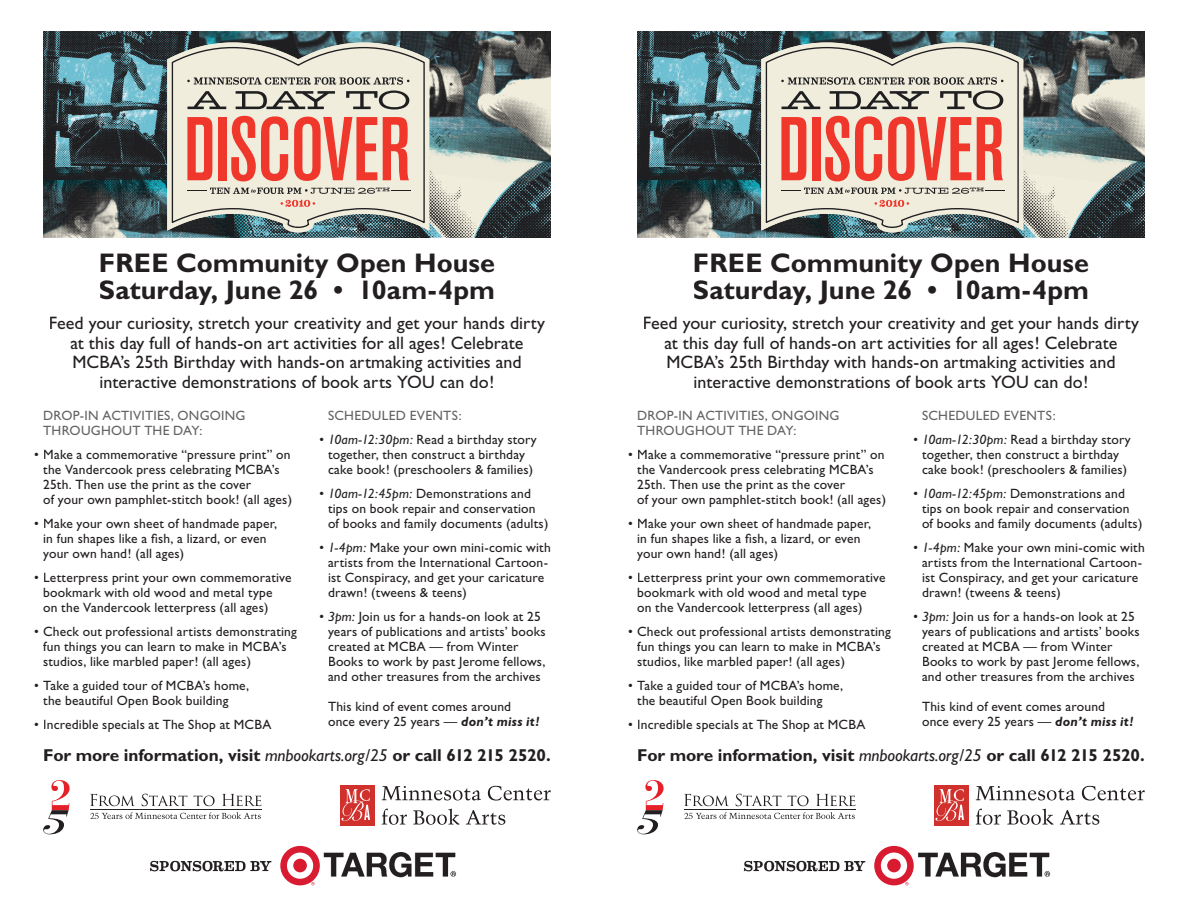
<style>
.page{position:relative;width:1188px;height:918px;background:#fff}
.page>*{position:absolute;margin:0;border:0;box-sizing:border-box;transform-origin:0 0}
.t1{font:700 27px/27px "Gill Sans";color:#231f20}
.t2{font:18px/19.5px "Gill Sans";color:#231f20;text-align:center}
.t3{font:700 17.25px "Gill Sans";letter-spacing:-.005em;color:#231f20}
.t4{font:13.5px/15px "Gill Sans";letter-spacing:.015em;color:#231f20}
.t5{font:13.5px/15px "Gill Sans";letter-spacing:.02em;color:#636366}
.s1{font-style:italic}
.s2{font-weight:700;font-style:italic}
.s3{font-weight:400;font-style:italic}
</style>
<div class="page">
<svg style="left:43px;top:31px;width:508px;height:207px;background:#938d89"></svg>
<img style="left:323px;top:852px;width:133px;height:26px">
<svg style="left:43px;top:780px;width:27px;height:54px"></svg>
<hr style="left:90px;top:810px;width:172px;height:1px;background:#231f20">
<svg style="left:90px;top:812px;width:171px;height:7px"></svg>
<svg style="left:90px;top:794px;width:171px;height:12px"></svg>
<svg style="left:382px;top:786px;width:169px;height:15px"></svg>
<svg style="left:382px;top:809px;width:123px;height:16px"></svg>
<div style="left:340px;top:785px;width:34px;height:40px;background:#d0312d"></div>
<svg style="left:341px;top:789px;width:29px;height:32px"></svg>
<img style="left:918px;top:852px;width:133px;height:26px">
<svg style="left:637px;top:31px;width:508px;height:207px;background:#938d89"></svg>
<svg style="left:976px;top:786px;width:169px;height:15px"></svg>
<svg style="left:976px;top:809px;width:123px;height:16px"></svg>
<div style="left:934px;top:785px;width:34px;height:40px;background:#d0312d"></div>
<svg style="left:935px;top:789px;width:29px;height:32px"></svg>
<svg style="left:637px;top:780px;width:27px;height:54px"></svg>
<hr style="left:684px;top:810px;width:172px;height:1px;background:#231f20">
<svg style="left:684px;top:812px;width:171px;height:7px"></svg>
<svg style="left:684px;top:794px;width:171px;height:12px"></svg>
<svg style="left:280px;top:846px;width:40px;height:39px"></svg>
<img style="left:149px;top:860px;width:123px;height:12px">
<svg style="left:874px;top:846px;width:40px;height:39px"></svg>
<img style="left:743px;top:860px;width:123px;height:12px">
<h1 class="t1" style="left:99px;top:249px;width:398px">FREE Community Open House<br>Saturday, June 26 • 10am-4pm</h1>
<p class="t2" style="left:49px;top:313px;width:498px">Feed your curiosity, stretch your creativity and get your hands dirty at this day full of hands-on art activities for all ages! Celebrate MCBA’s 25th Birthday with hands-on artmaking activities and interactive demonstrations of book arts YOU can do!</p>
<p class="t5" style="left:43px;top:408px;width:204px">DROP-IN ACTIVITIES, ONGOING<br>THROUGHOUT THE DAY:</p>
<p class="t4" style="left:43px;top:447px;width:250px;text-indent:-9px">• Make a commemorative “pressure print” on the Vandercook press celebrating MCBA’s 25th. Then use the print as the cover<br>of your own pamphlet-stitch book! (all ages)</p>
<p class="t4" style="left:43px;top:516px;width:235px;text-indent:-9px">• Make your own sheet of handmade paper, in fun shapes like a fish, a lizard, or even your own hand! (all ages)</p>
<p class="t4" style="left:43px;top:570px;width:250px;text-indent:-9px">• Letterpress print your own commemorative bookmark with old wood and metal type<br>on the Vandercook letterpress (all ages)</p>
<p class="t4" style="left:43px;top:624px;width:255px;text-indent:-9px">• Check out professional artists demonstrating fun things you can learn to make in MCBA’s studios, like marbled paper! (all ages)</p>
<p class="t4" style="left:43px;top:678px;width:207px;text-indent:-9px">• Take a guided tour of MCBA’s home, the beautiful Open Book building</p>
<p class="t4" style="left:34px;top:717px;width:239px">• Incredible specials at The Shop at MCBA</p>
<p class="t5" style="left:328px;top:408px;width:135px">SCHEDULED EVENTS:</p>
<p class="t4" style="left:319px;top:432px;width:219px;text-align:center"><span class="s1">• 10am-12:30pm:</span> Read a birthday story together, then construct a birthday cake book! (preschoolers &amp; families)</p>
<p class="t4" style="left:328px;top:486px;width:222px;text-indent:-9px"><span class="s1">• 10am-12:45pm:</span> Demonstrations and tips on book repair and conservation of books and family documents (adults)</p>
<p class="t4" style="left:328px;top:540px;width:224px;text-indent:-9px"><span class="s1">• 1-4pm:</span> Make your own mini-comic with artists from the International Cartoon&shy;ist Conspiracy, and get your caricature drawn! (tweens &amp; teens)</p>
<p class="t4" style="left:328px;top:609px;width:219px;text-indent:-9px"><span class="s1">• 3pm:</span> Join us for a hands-on look at 25 years of publications and artists’ books created at MCBA — from Winter Books to work by past Jerome fellows, and other treasures from the archives</p>
<p class="t4" style="left:328px;top:699px;width:213px">This kind of event comes around once every 25 years — <span class="s2">don’t miss it!</span></p>
<p class="t3" style="left:43px;top:745px;width:509px">For more information, visit <span class="s3">mnbookarts.org/25</span> or call 612 215 2520.</p>
<h1 class="t1" style="left:693px;top:249px;width:398px">FREE Community Open House<br>Saturday, June 26 • 10am-4pm</h1>
<p class="t2" style="left:643px;top:313px;width:498px">Feed your curiosity, stretch your creativity and get your hands dirty at this day full of hands-on art activities for all ages! Celebrate MCBA’s 25th Birthday with hands-on artmaking activities and interactive demonstrations of book arts YOU can do!</p>
<p class="t5" style="left:637px;top:408px;width:204px">DROP-IN ACTIVITIES, ONGOING<br>THROUGHOUT THE DAY:</p>
<p class="t4" style="left:637px;top:447px;width:250px;text-indent:-9px">• Make a commemorative “pressure print” on the Vandercook press celebrating MCBA’s 25th. Then use the print as the cover<br>of your own pamphlet-stitch book! (all ages)</p>
<p class="t4" style="left:637px;top:516px;width:235px;text-indent:-9px">• Make your own sheet of handmade paper, in fun shapes like a fish, a lizard, or even your own hand! (all ages)</p>
<p class="t4" style="left:637px;top:570px;width:250px;text-indent:-9px">• Letterpress print your own commemorative bookmark with old wood and metal type<br>on the Vandercook letterpress (all ages)</p>
<p class="t4" style="left:637px;top:624px;width:255px;text-indent:-9px">• Check out professional artists demonstrating fun things you can learn to make in MCBA’s studios, like marbled paper! (all ages)</p>
<p class="t4" style="left:637px;top:678px;width:207px;text-indent:-9px">• Take a guided tour of MCBA’s home, the beautiful Open Book building</p>
<p class="t4" style="left:628px;top:717px;width:239px">• Incredible specials at The Shop at MCBA</p>
<p class="t5" style="left:922px;top:408px;width:135px">SCHEDULED EVENTS:</p>
<p class="t4" style="left:913px;top:432px;width:219px;text-align:center"><span class="s1">• 10am-12:30pm:</span> Read a birthday story together, then construct a birthday cake book! (preschoolers &amp; families)</p>
<p class="t4" style="left:922px;top:486px;width:222px;text-indent:-9px"><span class="s1">• 10am-12:45pm:</span> Demonstrations and tips on book repair and conservation of books and family documents (adults)</p>
<p class="t4" style="left:922px;top:540px;width:224px;text-indent:-9px"><span class="s1">• 1-4pm:</span> Make your own mini-comic with artists from the International Cartoon&shy;ist Conspiracy, and get your caricature drawn! (tweens &amp; teens)</p>
<p class="t4" style="left:922px;top:609px;width:219px;text-indent:-9px"><span class="s1">• 3pm:</span> Join us for a hands-on look at 25 years of publications and artists’ books created at MCBA — from Winter Books to work by past Jerome fellows, and other treasures from the archives</p>
<p class="t4" style="left:922px;top:699px;width:213px">This kind of event comes around once every 25 years — <span class="s2">don’t miss it!</span></p>
<p class="t3" style="left:637px;top:745px;width:509px">For more information, visit <span class="s3">mnbookarts.org/25</span> or call 612 215 2520.</p>
</div>
